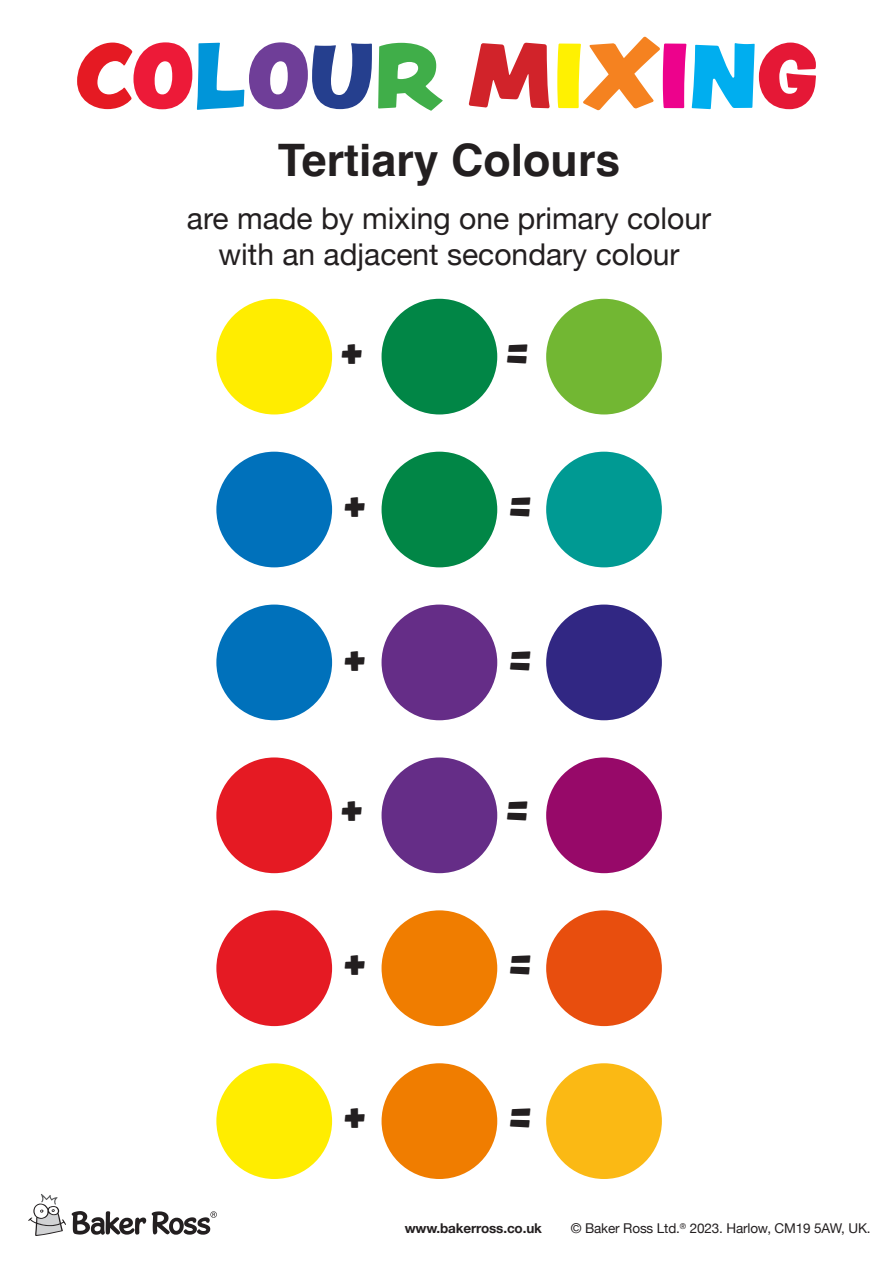
<style>
.page{position:relative;width:893px;height:1263px;background:#fff}
.page>*{position:absolute;margin:0;border:0;box-sizing:border-box;transform-origin:0 0}
.t1{font:80.7px "Peachy Keen JF";color:#e51a23}
.t2{font:700 44.85px "Helvetica";color:#231f20}
.t3{font:43.35px "Peachy Keen JF";color:#231f20}
.t4{font:30px/36px "Helvetica Neue";color:#231f20;text-align:center}
.t5{font:13.5px "Helvetica Neue";letter-spacing:-.01em;color:#231f20}
.t6{font:700 13.5px "Helvetica Neue";letter-spacing:-.01em;color:#231f20}
.s1{color:#ed1a38}
.s2{color:#0095d9}
.s3{color:#6f3e98}
.s4{color:#253f8e}
.s5{color:#40ae49}
.s6{color:#d1232a}
.s7{color:#fff101}
.s8{color:#f58220}
.s9{color:#ed028c}
.s10{color:#00aeef}
.s11{color:#e51836}
</style>
<div class="page">
<svg style="left:28px;top:1194px;width:38px;height:42px"></svg>
<svg style="left:72px;top:1211px;width:145px;height:24px"></svg>
<div style="left:216px;top:299px;width:116px;height:115px;background:#ffed00;border-radius:50%"></div>
<div style="left:216px;top:757px;width:116px;height:116px;background:#e51a23;border-radius:50%"></div>
<div style="left:216px;top:452px;width:116px;height:115px;background:#0071bb;border-radius:50%"></div>
<div style="left:216px;top:910px;width:116px;height:116px;background:#e51a23;border-radius:50%"></div>
<div style="left:216px;top:604px;width:116px;height:116px;background:#0071bb;border-radius:50%"></div>
<div style="left:216px;top:1063px;width:116px;height:116px;background:#ffed00;border-radius:50%"></div>
<div style="left:382px;top:299px;width:115px;height:115px;background:#018646;border-radius:50%"></div>
<div style="left:382px;top:757px;width:115px;height:116px;background:#652d87;border-radius:50%"></div>
<div style="left:382px;top:452px;width:115px;height:115px;background:#018646;border-radius:50%"></div>
<div style="left:382px;top:910px;width:115px;height:116px;background:#f07d00;border-radius:50%"></div>
<div style="left:382px;top:604px;width:115px;height:116px;background:#652d87;border-radius:50%"></div>
<div style="left:382px;top:1063px;width:115px;height:116px;background:#f07d00;border-radius:50%"></div>
<div style="left:546px;top:299px;width:116px;height:115px;background:#72b733;border-radius:50%"></div>
<div style="left:546px;top:757px;width:116px;height:116px;background:#970969;border-radius:50%"></div>
<div style="left:546px;top:452px;width:116px;height:115px;background:#009a93;border-radius:50%"></div>
<div style="left:546px;top:910px;width:116px;height:116px;background:#e84e0e;border-radius:50%"></div>
<div style="left:546px;top:604px;width:116px;height:116px;background:#312783;border-radius:50%"></div>
<div style="left:546px;top:1063px;width:116px;height:116px;background:#fbb914;border-radius:50%"></div>
<p class="t1" style="left:76px;top:15px;width:743px">C<span class="s1">O</span><span class="s2">L</span><span class="s3">O</span><span class="s4">U</span><span class="s5">R</span> <span class="s6">M</span><span class="s7">I</span><span class="s8">X</span><span class="s9">I</span><span class="s10">N</span><span class="s11">G</span></p>
<p class="t2" style="left:278px;top:133px;width:344px">Tertiary Colours</p>
<p class="t4" style="left:187px;top:202px;width:526px">are made by mixing one primary colour with an adjacent secondary colour</p>
<p class="t3" style="left:340px;top:320px;width:26px">+</p>
<p class="t3" style="left:343px;top:473px;width:26px">+</p>
<p class="t3" style="left:505px;top:320px;width:27px">=</p>
<p class="t3" style="left:507px;top:473px;width:27px">=</p>
<p class="t3" style="left:343px;top:626px;width:26px">+</p>
<p class="t3" style="left:340px;top:777px;width:26px">+</p>
<p class="t3" style="left:507px;top:626px;width:27px">=</p>
<p class="t3" style="left:505px;top:777px;width:27px">=</p>
<p class="t3" style="left:343px;top:931px;width:26px">+</p>
<p class="t3" style="left:507px;top:931px;width:27px">=</p>
<p class="t3" style="left:343px;top:1084px;width:26px">+</p>
<p class="t3" style="left:507px;top:1084px;width:27px">=</p>
<p class="t6" style="left:405px;top:1217px;width:139px">www.bakerross.co.uk</p>
<p class="t5" style="left:571px;top:1218px;width:301px">© Baker Ross Ltd.<sup>®</sup> 2023. Harlow, CM19 5AW, UK.</p>
</div>
